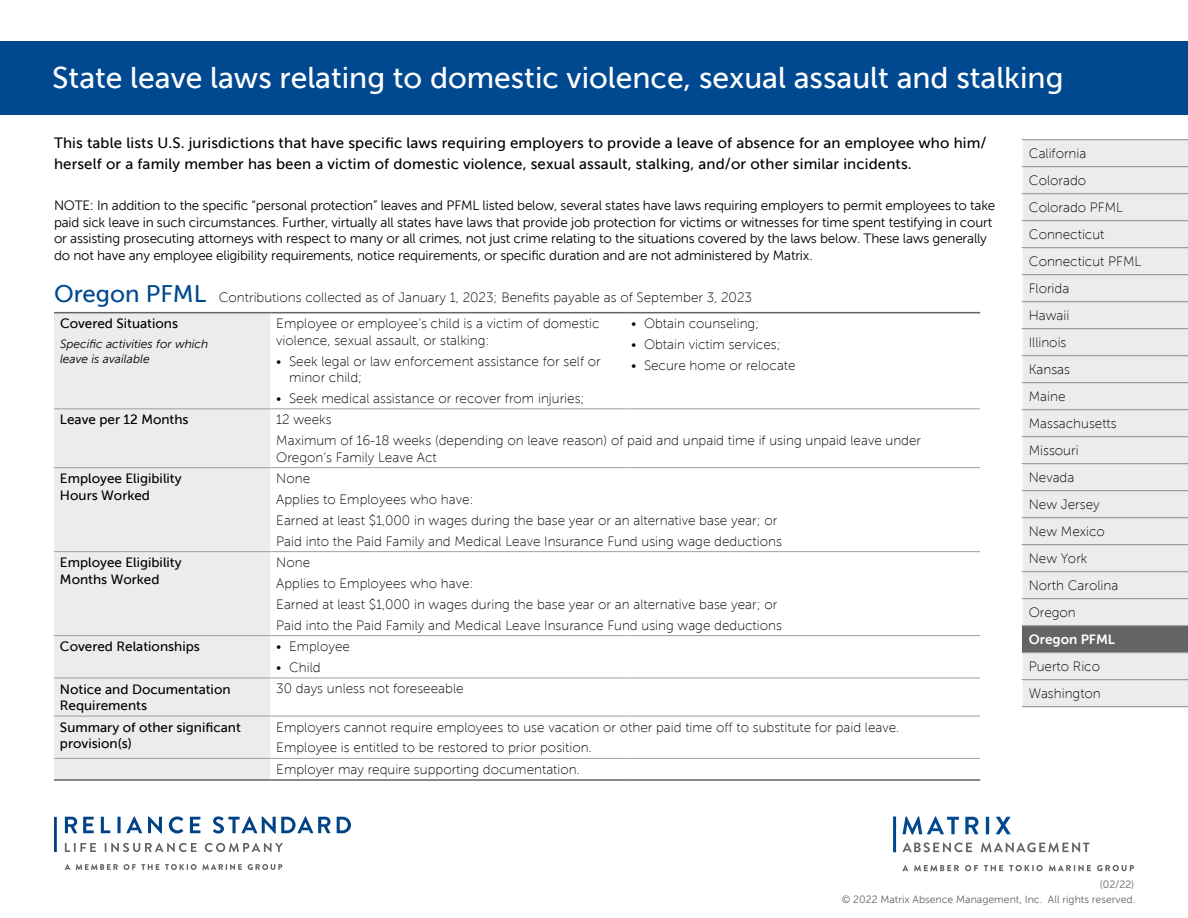
<style>
.page{position:relative;width:1188px;height:918px;background:#fff}
.page>*{position:absolute;margin:0;border:0;box-sizing:border-box;transform-origin:0 0}
.t1{font:30px "Museo Sans 500";color:#fff}
.t2{font:15px/21px "Museo Sans 500";letter-spacing:.01em;color:#000}
.t3{font:13.5px/27px "Museo Sans 100";color:#000}
.t4{font:13.5px/16.5px "Museo Sans 300";letter-spacing:-.015em;color:#000}
.t5{font:13.5px/16.5px "Museo Sans 500";color:#000}
.t6{font:13.5px "Museo Sans 700";color:#fff}
.t7{font:italic 12px/15px "Museo Sans 300";color:#000}
.t8{font:10.5px/15px "Museo Sans 300";color:#636466;text-align:right}
.s1{font-family:"Museo Sans 500";font-size:24px;color:#004990}
</style>
<div class="page">
<svg style="left:981px;top:842px;width:108px;height:10px"></svg>
<svg style="left:902px;top:842px;width:70px;height:10px"></svg>
<svg style="left:903px;top:816px;width:108px;height:19px"></svg>
<hr style="left:893px;top:816px;width:3px;height:36px;background:#004990">
<svg style="left:902px;top:865px;width:6px;height:6px"></svg>
<svg style="left:914px;top:865px;width:45px;height:6px"></svg>
<svg style="left:965px;top:865px;width:13px;height:6px"></svg>
<svg style="left:984px;top:865px;width:19px;height:6px"></svg>
<svg style="left:1009px;top:865px;width:34px;height:6px"></svg>
<svg style="left:1049px;top:865px;width:42px;height:6px"></svg>
<svg style="left:1097px;top:865px;width:37px;height:6px"></svg>
<svg style="left:65px;top:843px;width:218px;height:9px"></svg>
<svg style="left:213px;top:816px;width:138px;height:17px"></svg>
<svg style="left:65px;top:816px;width:135px;height:18px"></svg>
<hr style="left:54px;top:817px;width:3px;height:35px;background:#004285">
<svg style="left:65px;top:864px;width:5px;height:6px"></svg>
<svg style="left:76px;top:864px;width:42px;height:6px"></svg>
<svg style="left:124px;top:864px;width:35px;height:6px"></svg>
<svg style="left:165px;top:864px;width:77px;height:6px"></svg>
<svg style="left:248px;top:864px;width:34px;height:6px"></svg>
<div style="left:0;top:41px;width:1188px;height:73px;background:#004990"></div>
<div style="left:54px;top:313px;width:216px;height:466px;background:#ececed"></div>
<hr style="left:54px;top:312px;width:216px;height:1px;background:#636466">
<hr style="left:270px;top:312px;width:355px;height:1px;background:#636466">
<hr style="left:625px;top:312px;width:355px;height:1px;background:#636466">
<hr style="left:54px;top:779px;width:216px;height:2px;background:#636466">
<hr style="left:270px;top:779px;width:355px;height:2px;background:#636466">
<hr style="left:625px;top:779px;width:355px;height:2px;background:#636466">
<hr style="left:54px;top:408px;width:216px;height:1px;background:#9d9fa2">
<hr style="left:270px;top:408px;width:355px;height:1px;background:#9d9fa2">
<hr style="left:625px;top:408px;width:355px;height:1px;background:#9d9fa2">
<hr style="left:54px;top:467px;width:216px;height:1px;background:#9d9fa2">
<hr style="left:270px;top:467px;width:355px;height:1px;background:#9d9fa2">
<hr style="left:625px;top:467px;width:355px;height:1px;background:#9d9fa2">
<hr style="left:54px;top:551px;width:216px;height:1px;background:#9d9fa2">
<hr style="left:270px;top:551px;width:355px;height:1px;background:#9d9fa2">
<hr style="left:625px;top:551px;width:355px;height:1px;background:#9d9fa2">
<hr style="left:54px;top:635px;width:216px;height:1px;background:#9d9fa2">
<hr style="left:270px;top:635px;width:355px;height:1px;background:#9d9fa2">
<hr style="left:625px;top:635px;width:355px;height:1px;background:#9d9fa2">
<hr style="left:54px;top:678px;width:216px;height:1px;background:#9d9fa2">
<hr style="left:270px;top:678px;width:355px;height:1px;background:#9d9fa2">
<hr style="left:625px;top:678px;width:355px;height:1px;background:#9d9fa2">
<hr style="left:54px;top:716px;width:216px;height:1px;background:#9d9fa2">
<hr style="left:270px;top:716px;width:355px;height:1px;background:#9d9fa2">
<hr style="left:625px;top:716px;width:355px;height:1px;background:#9d9fa2">
<hr style="left:54px;top:758px;width:216px;height:1px;background:#9d9fa2">
<hr style="left:270px;top:758px;width:355px;height:1px;background:#9d9fa2">
<hr style="left:625px;top:758px;width:355px;height:1px;background:#9d9fa2">
<div style="left:1023px;top:140px;width:165px;height:566px;background:#ececed"></div>
<div style="left:1023px;top:626px;width:165px;height:27px;background:#636466"></div>
<hr style="left:1022px;top:139px;width:166px;height:1px;background:#9d9fa2">
<hr style="left:1022px;top:166px;width:166px;height:1px;background:#9d9fa2">
<hr style="left:1022px;top:193px;width:166px;height:1px;background:#9d9fa2">
<hr style="left:1022px;top:220px;width:166px;height:1px;background:#9d9fa2">
<hr style="left:1022px;top:247px;width:166px;height:1px;background:#9d9fa2">
<hr style="left:1022px;top:274px;width:166px;height:1px;background:#9d9fa2">
<hr style="left:1022px;top:301px;width:166px;height:1px;background:#9d9fa2">
<hr style="left:1022px;top:328px;width:166px;height:1px;background:#9d9fa2">
<hr style="left:1022px;top:355px;width:166px;height:1px;background:#9d9fa2">
<hr style="left:1022px;top:382px;width:166px;height:1px;background:#9d9fa2">
<hr style="left:1022px;top:409px;width:166px;height:1px;background:#9d9fa2">
<hr style="left:1022px;top:436px;width:166px;height:1px;background:#9d9fa2">
<hr style="left:1022px;top:463px;width:166px;height:1px;background:#9d9fa2">
<hr style="left:1022px;top:490px;width:166px;height:1px;background:#9d9fa2">
<hr style="left:1022px;top:517px;width:166px;height:1px;background:#9d9fa2">
<hr style="left:1022px;top:544px;width:166px;height:1px;background:#9d9fa2">
<hr style="left:1022px;top:571px;width:166px;height:1px;background:#9d9fa2">
<hr style="left:1022px;top:598px;width:166px;height:1px;background:#9d9fa2">
<hr style="left:1022px;top:625px;width:166px;height:1px;background:#9d9fa2">
<hr style="left:1022px;top:652px;width:166px;height:1px;background:#9d9fa2">
<hr style="left:1022px;top:679px;width:166px;height:1px;background:#9d9fa2">
<hr style="left:1022px;top:706px;width:166px;height:1px;background:#9d9fa2">
<h1 class="t1" style="left:52px;top:62px;width:1013px">State leave laws relating to domestic violence, sexual assault and stalking</h1>
<p class="t2" style="left:54px;top:132px;width:934px">This table lists U.S. jurisdictions that have specific laws requiring employers to provide a leave of absence for an employee who him/ herself or a family member has been a victim of domestic violence, sexual assault, stalking, and/or other similar incidents.</p>
<p class="t4" style="left:54px;top:198px;width:943px">NOTE: In addition to the specific “personal protection” leaves and PFML listed below, several states have laws requiring employers to permit employees to take paid sick leave in such circumstances. Further, virtually all states have laws that provide job protection for victims or witnesses for time spent testifying in court or assisting prosecuting attorneys with respect to many or all crimes, not just crime relating to the situations covered by the laws below. These laws generally do not have any employee eligibility requirements, notice requirements, or specific duration and are not administered by Matrix.</p>
<p class="t3" style="left:54px;top:284px;width:700px"><span class="s1">Oregon PFML</span> Contributions collected as of January 1, 2023; Benefits payable as of September 3, 2023</p>
<p class="t5" style="left:60px;top:315px;width:120px">Covered Situations</p>
<p class="t7" style="left:60px;top:336px;width:150px">Specific activities for which leave is available</p>
<p class="t3" style="left:631px;top:310px;width:130px">• Obtain counseling;</p>
<p class="t3" style="left:631px;top:331px;width:151px">• Obtain victim services;</p>
<p class="t3" style="left:631px;top:352px;width:166px">• Secure home or relocate</p>
<p class="t3" style="left:276px;top:315px;width:325px;line-height:16.5px">Employee or employee’s child is a victim of domestic violence, sexual assault, or stalking:</p>
<p class="t3" style="left:289px;top:353px;width:313px;line-height:16.5px;text-indent:-13px">• Seek legal or law enforcement assistance for self or minor child;</p>
<p class="t3" style="left:276px;top:385px;width:310px">• Seek medical assistance or recover from injuries;</p>
<p class="t5" style="left:60px;top:412px;width:130px">Leave per 12 Months</p>
<p class="t3" style="left:276px;top:409px;width:646px;line-height:20.9px">12 weeks<br>Maximum of 16-18 weeks (depending on leave reason) of paid and unpaid time if using unpaid leave under</p>
<p class="t3" style="left:276px;top:444px;width:162px">Oregon’s Family Leave Act</p>
<p class="t5" style="left:60px;top:470px;width:123px">Employee Eligibility<br>Hours Worked</p>
<p class="t3" style="left:276px;top:468px;width:507px;line-height:20.9px">None<br>Applies to Employees who have:<br>Earned at least $1,000 in wages during the base year or an alternative base year; or Paid into the Paid Family and Medical Leave Insurance Fund using wage deductions</p>
<p class="t5" style="left:60px;top:554px;width:123px">Employee Eligibility<br>Months Worked</p>
<p class="t3" style="left:276px;top:552px;width:507px;line-height:20.9px">None<br>Applies to Employees who have:<br>Earned at least $1,000 in wages during the base year or an alternative base year; or Paid into the Paid Family and Medical Leave Insurance Fund using wage deductions</p>
<p class="t5" style="left:60px;top:638px;width:141px">Covered Relationships</p>
<p class="t3" style="left:276px;top:633px;width:75px">• Employee</p>
<p class="t3" style="left:276px;top:654px;width:46px">• Child</p>
<p class="t5" style="left:60px;top:681px;width:172px">Notice and Documentation<br>Requirements</p>
<p class="t3" style="left:276px;top:675px;width:189px">30 days unless not foreseeable</p>
<p class="t5" style="left:60px;top:719px;width:182px">Summary of other significant provision(s)</p>
<p class="t3" style="left:276px;top:716px;width:625px;line-height:21.1px">Employers cannot require employees to use vacation or other paid time off to substitute for paid leave.<br>Employee is entitled to be restored to prior position.<br>Employer may require supporting documentation.</p>
<p class="t3" style="left:1029px;top:140px;width:114px">California<br>Colorado<br>Colorado PFML<br>Connecticut<br>Connecticut PFML<br>Florida<br>Hawaii<br>Illinois<br>Kansas<br>Maine<br>Massachusetts<br>Missouri<br>Nevada<br>New Jersey<br>New Mexico<br>New York<br>North Carolina<br>Oregon</p>
<p class="t6" style="left:1029px;top:632px;width:88px">Oregon PFML</p>
<p class="t3" style="left:1029px;top:653px;width:74px">Puerto Rico<br>Washington</p>
<p class="t8" style="left:842px;top:877px;width:295px">(02/22)<br>© 2022 Matrix Absence Management, Inc. All rights reserved.</p>
</div>
